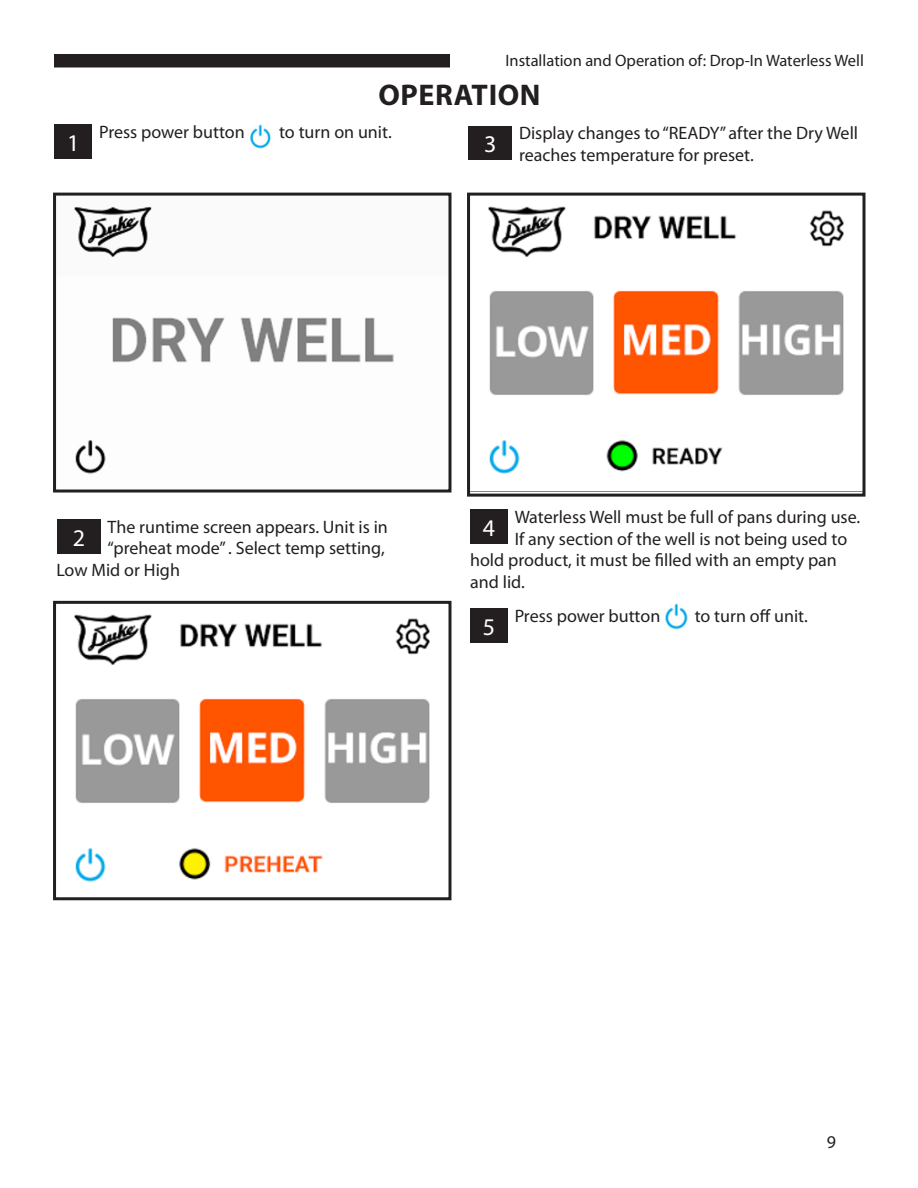
<style>
.page{position:relative;width:918px;height:1188px;background:#fff}
.page>*{position:absolute;margin:0;border:0;box-sizing:border-box;transform-origin:0 0}
.t1{font:700 30px "Myriad Pro";letter-spacing:.02em;color:#231f20}
.t2{font:24px "Myriad Pro";color:#fff}
.t3{font:18px/21.6px "Myriad Pro";color:#231f20}
.t4{font:16.5px "Myriad Pro";color:#231f20}
</style>
<div class="page">
<div style="left:54px;top:54px;width:396px;height:14px;background:#231f20"></div>
<img style="left:74px;top:206px;width:320px;height:268px">
<div style="left:53px;top:193px;width:399px;height:300px;border:3px solid #231f20"></div>
<img style="left:74px;top:614px;width:356px;height:268px">
<div style="left:53px;top:601px;width:399px;height:299px;border:3px solid #231f20"></div>
<img style="left:488px;top:206px;width:356px;height:268px">
<div style="left:467px;top:193px;width:399px;height:304px;border:3px solid #231f20"></div>
<img style="left:250px;top:125px;width:21px;height:24px">
<div style="left:55px;top:124px;width:37px;height:35px;background:#231f20"></div>
<div style="left:57px;top:519px;width:44px;height:35px;background:#231f20"></div>
<div style="left:469px;top:126px;width:43px;height:34px;background:#231f20"></div>
<img style="left:665px;top:604px;width:23px;height:26px">
<div style="left:470px;top:608px;width:38px;height:35px;background:#231f20"></div>
<div style="left:470px;top:509px;width:38px;height:35px;background:#231f20"></div>
<p class="t2" style="left:67px;top:128px;width:14px">1</p>
<p class="t4" style="left:505px;top:51px;width:360px">Installation and Operation of: Drop-In Waterless Well</p>
<p class="t1" style="left:378px;top:75px;width:164px">OPERATION</p>
<p class="t3" style="left:99px;top:121px;width:147px">Press power button</p>
<p class="t3" style="left:279px;top:121px;width:114px">to turn on unit.</p>
<p class="t2" style="left:484px;top:129px;width:14px">3</p>
<p class="t3" style="left:519px;top:122px;width:341px">Display changes to “READY” after the Dry Well reaches temperature for preset.</p>
<p class="t3" style="left:108px;top:515px;width:282px">The runtime screen appears. Unit is in “preheat mode” . Select temp setting,</p>
<p class="t3" style="left:56px;top:559px;width:125px">Low Mid or High</p>
<p class="t2" style="left:73px;top:523px;width:14px">2</p>
<p class="t3" style="left:515px;top:506px;width:347px">Waterless Well must be full of pans during use.</p>
<p class="t3" style="left:515px;top:527px;width:334px">If any section of the well is not being used to</p>
<p class="t3" style="left:470px;top:549px;width:368px">hold product, it must be filled with an empty pan</p>
<p class="t3" style="left:470px;top:571px;width:56px">and lid.</p>
<p class="t2" style="left:483px;top:513px;width:14px">4</p>
<p class="t2" style="left:483px;top:612px;width:14px">5</p>
<p class="t3" style="left:515px;top:605px;width:147px">Press power button</p>
<p class="t3" style="left:695px;top:605px;width:115px">to turn off unit.</p>
<p class="t3" style="left:827px;top:1130px;width:11px">9</p>
</div>
